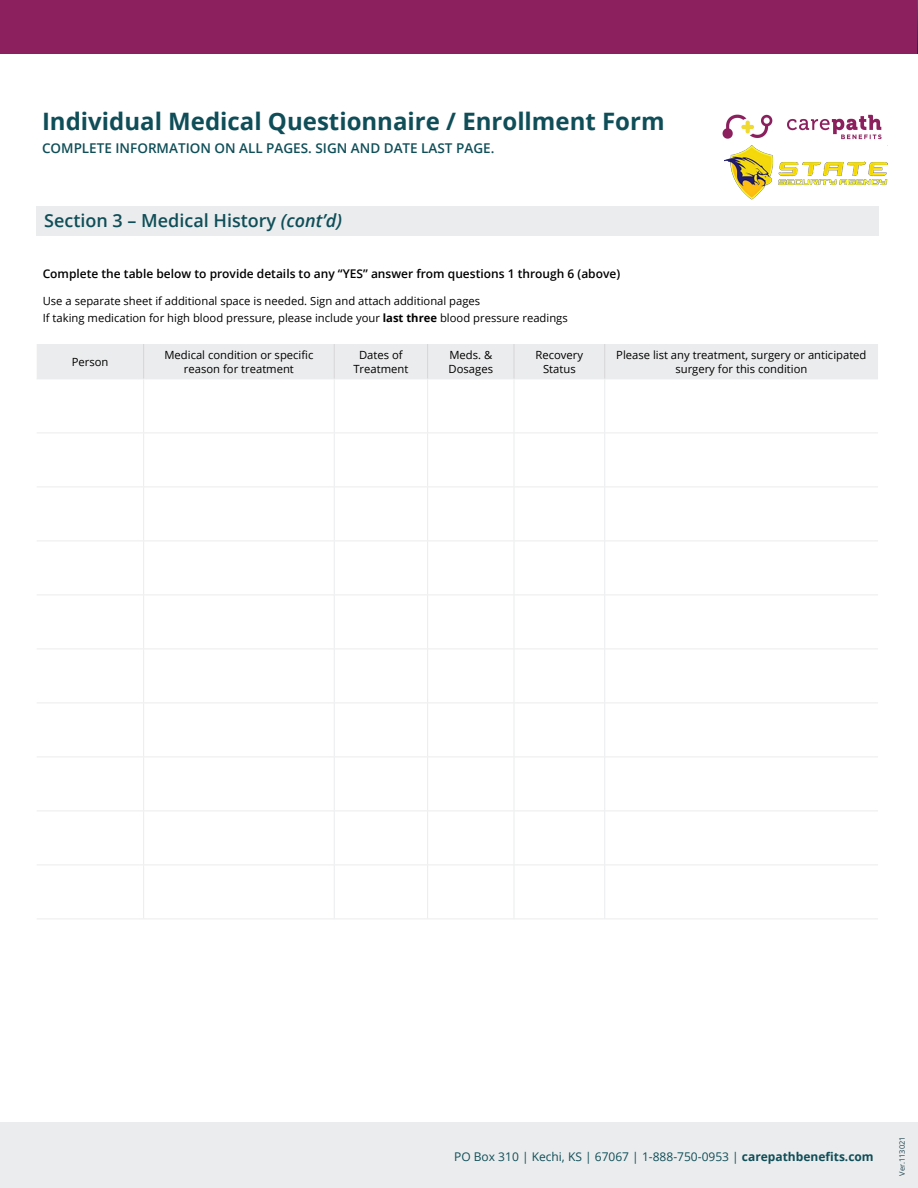
<style>
.page{position:relative;width:918px;height:1188px;background:#fff}
.page>*{position:absolute;margin:0;border:0;box-sizing:border-box;transform-origin:0 0}
.t1{font:700 24px "Open Sans";color:#0f4e58}
.t2{font:600 18px "Open Sans";color:#0f4e58}
.t3{font:600 13.5px "Open Sans";color:#0f4e58}
.t4{font:600 12px "Open Sans";color:#000}
.t5{font:12px "Open Sans";color:#0f4e58}
.t6{font:11.25px/13.5px "Open Sans";color:#000;text-align:center}
.t7{font:7.5px "Open Sans";color:#20454f}
.s1{font-style:italic}
.s2{font-weight:700}
</style>
<div class="page">
<img style="left:0;top:0;width:918px;height:54px">
<div style="left:0;top:1122px;width:918px;height:66px;background:#ebeced"></div>
<div style="left:37px;top:206px;width:842px;height:29px;background:#ebeced"></div>
<div style="left:37px;top:344px;width:841px;height:35px;background:#ebeced"></div>
<hr style="left:334px;top:487px;width:1px;height:54px;background:#ebeced">
<hr style="left:427px;top:487px;width:1px;height:54px;background:#ebeced">
<hr style="left:143px;top:595px;width:1px;height:54px;background:#ebeced">
<hr style="left:334px;top:595px;width:1px;height:54px;background:#ebeced">
<hr style="left:427px;top:595px;width:1px;height:54px;background:#ebeced">
<hr style="left:143px;top:649px;width:1px;height:54px;background:#ebeced">
<hr style="left:334px;top:649px;width:1px;height:54px;background:#ebeced">
<hr style="left:427px;top:649px;width:1px;height:54px;background:#ebeced">
<hr style="left:143px;top:703px;width:1px;height:54px;background:#ebeced">
<hr style="left:334px;top:703px;width:1px;height:54px;background:#ebeced">
<hr style="left:427px;top:703px;width:1px;height:54px;background:#ebeced">
<hr style="left:143px;top:757px;width:1px;height:54px;background:#ebeced">
<hr style="left:334px;top:757px;width:1px;height:54px;background:#ebeced">
<hr style="left:427px;top:757px;width:1px;height:54px;background:#ebeced">
<hr style="left:143px;top:811px;width:1px;height:54px;background:#ebeced">
<hr style="left:334px;top:811px;width:1px;height:54px;background:#ebeced">
<hr style="left:427px;top:811px;width:1px;height:54px;background:#ebeced">
<hr style="left:143px;top:865px;width:1px;height:54px;background:#ebeced">
<hr style="left:334px;top:865px;width:1px;height:54px;background:#ebeced">
<hr style="left:427px;top:865px;width:1px;height:54px;background:#ebeced">
<hr style="left:37px;top:433px;width:107px;height:1px;background:#ebeced">
<hr style="left:144px;top:433px;width:190px;height:1px;background:#ebeced">
<hr style="left:144px;top:487px;width:190px;height:1px;background:#ebeced">
<hr style="left:334px;top:433px;width:94px;height:1px;background:#ebeced">
<hr style="left:334px;top:487px;width:94px;height:1px;background:#ebeced">
<hr style="left:428px;top:433px;width:86px;height:1px;background:#ebeced">
<hr style="left:514px;top:433px;width:91px;height:1px;background:#ebeced">
<hr style="left:605px;top:433px;width:273px;height:1px;background:#ebeced">
<hr style="left:428px;top:487px;width:86px;height:1px;background:#ebeced">
<hr style="left:514px;top:487px;width:91px;height:1px;background:#ebeced">
<hr style="left:605px;top:487px;width:273px;height:1px;background:#ebeced">
<hr style="left:37px;top:487px;width:107px;height:1px;background:#ebeced">
<hr style="left:143px;top:487px;width:1px;height:54px;background:#ebeced">
<hr style="left:37px;top:541px;width:107px;height:1px;background:#ebeced">
<hr style="left:144px;top:541px;width:190px;height:1px;background:#ebeced">
<hr style="left:334px;top:541px;width:94px;height:1px;background:#ebeced">
<hr style="left:428px;top:541px;width:86px;height:1px;background:#ebeced">
<hr style="left:514px;top:541px;width:91px;height:1px;background:#ebeced">
<hr style="left:605px;top:541px;width:273px;height:1px;background:#ebeced">
<hr style="left:37px;top:595px;width:107px;height:1px;background:#ebeced">
<hr style="left:144px;top:595px;width:190px;height:1px;background:#ebeced">
<hr style="left:334px;top:595px;width:94px;height:1px;background:#ebeced">
<hr style="left:428px;top:595px;width:86px;height:1px;background:#ebeced">
<hr style="left:514px;top:595px;width:91px;height:1px;background:#ebeced">
<hr style="left:605px;top:595px;width:273px;height:1px;background:#ebeced">
<hr style="left:37px;top:649px;width:107px;height:1px;background:#ebeced">
<hr style="left:144px;top:649px;width:190px;height:1px;background:#ebeced">
<hr style="left:334px;top:649px;width:94px;height:1px;background:#ebeced">
<hr style="left:428px;top:649px;width:86px;height:1px;background:#ebeced">
<hr style="left:514px;top:649px;width:91px;height:1px;background:#ebeced">
<hr style="left:605px;top:649px;width:273px;height:1px;background:#ebeced">
<hr style="left:37px;top:703px;width:107px;height:1px;background:#ebeced">
<hr style="left:144px;top:703px;width:190px;height:1px;background:#ebeced">
<hr style="left:334px;top:703px;width:94px;height:1px;background:#ebeced">
<hr style="left:428px;top:703px;width:86px;height:1px;background:#ebeced">
<hr style="left:514px;top:703px;width:91px;height:1px;background:#ebeced">
<hr style="left:605px;top:703px;width:273px;height:1px;background:#ebeced">
<hr style="left:37px;top:757px;width:107px;height:1px;background:#ebeced">
<hr style="left:144px;top:757px;width:190px;height:1px;background:#ebeced">
<hr style="left:334px;top:757px;width:94px;height:1px;background:#ebeced">
<hr style="left:428px;top:757px;width:86px;height:1px;background:#ebeced">
<hr style="left:514px;top:757px;width:91px;height:1px;background:#ebeced">
<hr style="left:605px;top:757px;width:273px;height:1px;background:#ebeced">
<hr style="left:37px;top:811px;width:107px;height:1px;background:#ebeced">
<hr style="left:144px;top:811px;width:190px;height:1px;background:#ebeced">
<hr style="left:334px;top:811px;width:94px;height:1px;background:#ebeced">
<hr style="left:428px;top:811px;width:86px;height:1px;background:#ebeced">
<hr style="left:514px;top:811px;width:91px;height:1px;background:#ebeced">
<hr style="left:605px;top:811px;width:273px;height:1px;background:#ebeced">
<hr style="left:37px;top:865px;width:107px;height:1px;background:#ebeced">
<hr style="left:144px;top:865px;width:190px;height:1px;background:#ebeced">
<hr style="left:334px;top:865px;width:94px;height:1px;background:#ebeced">
<hr style="left:428px;top:865px;width:86px;height:1px;background:#ebeced">
<hr style="left:514px;top:865px;width:91px;height:1px;background:#ebeced">
<hr style="left:605px;top:865px;width:273px;height:1px;background:#ebeced">
<hr style="left:37px;top:919px;width:107px;height:1px;background:#ebeced">
<hr style="left:144px;top:919px;width:190px;height:1px;background:#ebeced">
<hr style="left:334px;top:919px;width:94px;height:1px;background:#ebeced">
<hr style="left:428px;top:919px;width:86px;height:1px;background:#ebeced">
<hr style="left:514px;top:919px;width:91px;height:1px;background:#ebeced">
<hr style="left:605px;top:919px;width:273px;height:1px;background:#ebeced">
<hr style="left:514px;top:379px;width:1px;height:54px;background:#ebeced">
<hr style="left:604px;top:379px;width:1px;height:54px;background:#ebeced">
<hr style="left:514px;top:433px;width:1px;height:54px;background:#ebeced">
<hr style="left:604px;top:433px;width:1px;height:54px;background:#ebeced">
<hr style="left:514px;top:541px;width:1px;height:54px;background:#ebeced">
<hr style="left:604px;top:541px;width:1px;height:54px;background:#ebeced">
<hr style="left:514px;top:595px;width:1px;height:54px;background:#ebeced">
<hr style="left:604px;top:595px;width:1px;height:54px;background:#ebeced">
<hr style="left:514px;top:649px;width:1px;height:54px;background:#ebeced">
<hr style="left:604px;top:649px;width:1px;height:54px;background:#ebeced">
<hr style="left:514px;top:703px;width:1px;height:54px;background:#ebeced">
<hr style="left:604px;top:703px;width:1px;height:54px;background:#ebeced">
<hr style="left:514px;top:757px;width:1px;height:54px;background:#ebeced">
<hr style="left:604px;top:757px;width:1px;height:54px;background:#ebeced">
<hr style="left:514px;top:811px;width:1px;height:54px;background:#ebeced">
<hr style="left:604px;top:811px;width:1px;height:54px;background:#ebeced">
<hr style="left:514px;top:865px;width:1px;height:54px;background:#ebeced">
<hr style="left:604px;top:865px;width:1px;height:54px;background:#ebeced">
<hr style="left:514px;top:487px;width:1px;height:54px;background:#ebeced">
<hr style="left:604px;top:487px;width:1px;height:54px;background:#ebeced">
<hr style="left:143px;top:379px;width:1px;height:54px;background:#ebeced">
<hr style="left:334px;top:379px;width:1px;height:54px;background:#ebeced">
<hr style="left:427px;top:379px;width:1px;height:54px;background:#ebeced">
<hr style="left:143px;top:433px;width:1px;height:54px;background:#ebeced">
<hr style="left:334px;top:433px;width:1px;height:54px;background:#ebeced">
<hr style="left:427px;top:433px;width:1px;height:54px;background:#ebeced">
<hr style="left:143px;top:541px;width:1px;height:54px;background:#ebeced">
<hr style="left:334px;top:541px;width:1px;height:54px;background:#ebeced">
<hr style="left:427px;top:541px;width:1px;height:54px;background:#ebeced">
<hr style="left:37px;top:379px;width:107px;height:1px;background:#ebeced">
<hr style="left:144px;top:379px;width:190px;height:1px;background:#ebeced">
<hr style="left:334px;top:379px;width:94px;height:1px;background:#ebeced">
<hr style="left:428px;top:379px;width:86px;height:1px;background:#ebeced">
<hr style="left:514px;top:379px;width:91px;height:1px;background:#ebeced">
<hr style="left:605px;top:379px;width:273px;height:1px;background:#ebeced">
<hr style="left:143px;top:344px;width:1px;height:35px;background:#d6d5d8">
<hr style="left:334px;top:344px;width:1px;height:35px;background:#d6d5d8">
<hr style="left:427px;top:344px;width:1px;height:35px;background:#d6d5d8">
<hr style="left:514px;top:344px;width:1px;height:35px;background:#d6d5d8">
<hr style="left:604px;top:344px;width:1px;height:35px;background:#d6d5d8">
<div style="left:1px;top:1px;width:916px;height:53px;background:#8c205e"></div>
<img style="left:722px;top:114px;width:160px;height:26px">
<img style="left:725px;top:145px;width:163px;height:54px">
<h1 class="t1" style="left:42px;top:104px;width:624px">Individual Medical Questionnaire / Enrollment Form</h1>
<p class="t3" style="left:42px;top:138px;width:454px">COMPLETE INFORMATION ON ALL PAGES. SIGN AND DATE LAST PAGE.</p>
<h2 class="t2" style="left:44px;top:208px;width:299px">Section 3 – Medical History <span class="s1">(cont’d)</span></h2>
<p class="t4" style="left:43px;top:265px;width:579px">Complete the table below to provide details to any “YES” answer from questions 1 through 6 (above)</p>
<p class="t6" style="left:43px;top:293px;width:527px;line-height:16.5px;text-align:left">Use a separate sheet if additional space is needed. Sign and attach additional pages<br>If taking medication for high blood pressure, please include your <span class="s2">last three</span> blood pressure readings</p>
<p class="t6" style="left:72px;top:355px;width:38px">Person</p>
<p class="t6" style="left:164px;top:348px;width:150px">Medical condition or specific reason for treatment</p>
<p class="t6" style="left:353px;top:348px;width:57px">Dates of<br>Treatment</p>
<p class="t6" style="left:449px;top:348px;width:46px;text-align:left">Meds. &amp;<br>Dosages</p>
<p class="t6" style="left:536px;top:348px;width:49px">Recovery<br>Status</p>
<p class="t6" style="left:616px;top:348px;width:252px">Please list any treatment, surgery or anticipated surgery for this condition</p>
<p class="t5" style="left:454px;top:1148px;width:421px">PO Box 310 | Kechi, KS | 67067 | 1-888-750-0953 | <span class="s2">carepathbenefits.com</span></p>
<p class="t7" style="left:897px;top:1176px;width:41px;rotate:-90deg">Ver.113021</p>
</div>
